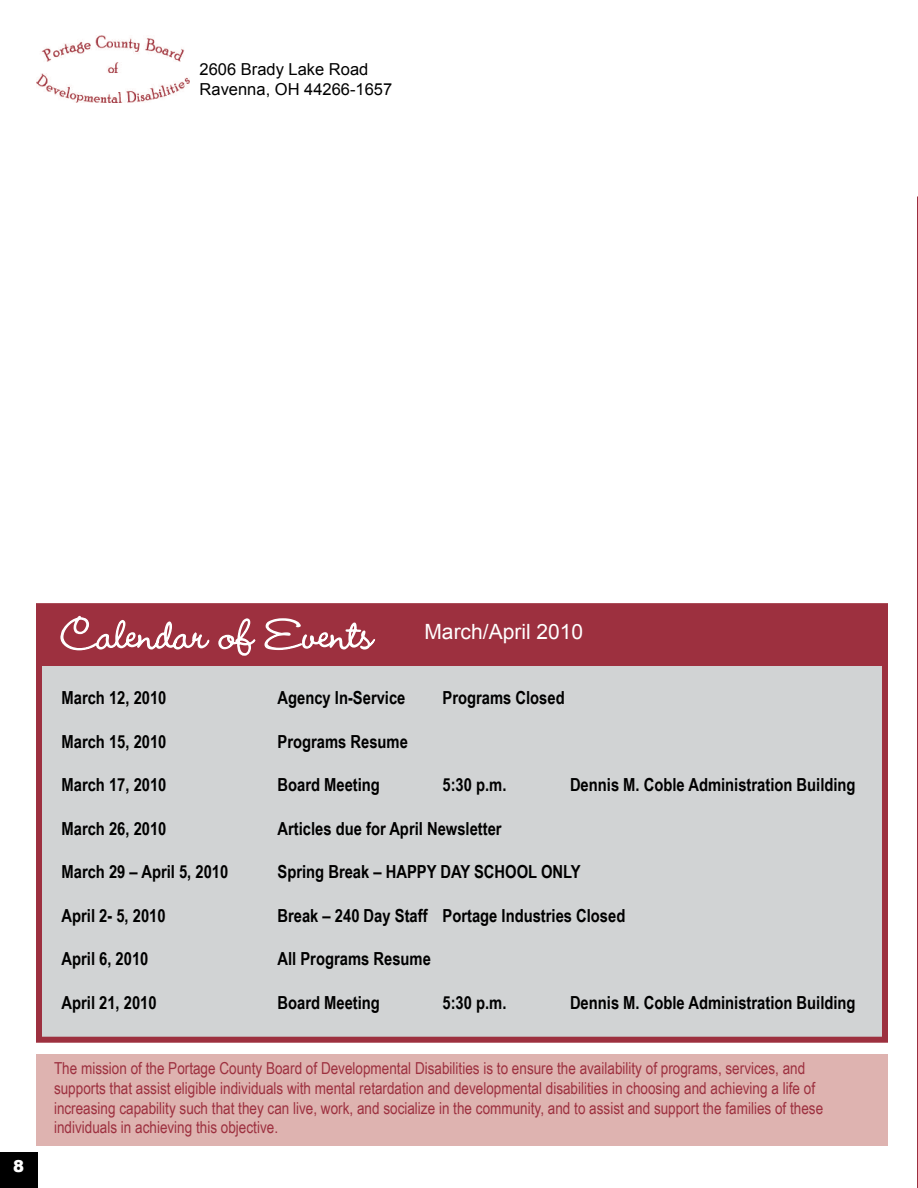
<style>
.page{position:relative;width:918px;height:1188px;background:#fff}
.page>*{position:absolute;margin:0;border:0;box-sizing:border-box;transform-origin:0 0}
.t1{font:21px "Arial";color:#fff}
.t2{font:700 18px "Arial Narrow";color:#000}
.t3{font:16.5px/19.8px "Arial Narrow";color:#9d303f}
.t4{font:16.5px/19.8px "Arial";color:#000}
.t5{font:900 16.5px "Arial";color:#fff}
</style>
<div class="page">
<div style="left:36px;top:603px;width:852px;height:440px;background:#d1d3d4;border:6px solid #9d303f"></div>
<div style="left:36px;top:1054px;width:851px;height:92px;background:#deb3b0"></div>
<div style="left:36px;top:606px;width:848px;height:59px;background:#9d303f"></div>
<img style="left:36px;top:36px;width:154px;height:66px">
<svg style="left:60px;top:615px;width:316px;height:41px"></svg>
<div style="left:0;top:1152px;width:37px;height:36px;background:#000"></div>
<hr style="left:917px;top:195px;width:1px;height:993px;background:#9d303f">
<div style="left:903px;top:190px;width:15px;height:6px;background:#fff"></div>
<p class="t4" style="left:200px;top:60px;width:194px">2606 Brady Lake Road<br>Ravenna, OH 44266-1657</p>
<p class="t5" style="left:13px;top:1154px;width:13px">8</p>
<p class="t1" style="left:424px;top:618px;width:160px">March/April 2010</p>
<p class="t2" style="left:62px;top:684px;width:107px">March 12, 2010</p>
<p class="t2" style="left:278px;top:684px;width:129px">Agency In-Service</p>
<p class="t2" style="left:443px;top:684px;width:124px">Programs Closed</p>
<p class="t2" style="left:62px;top:728px;width:107px">March 15, 2010</p>
<p class="t2" style="left:278px;top:728px;width:132px">Programs Resume</p>
<p class="t2" style="left:62px;top:771px;width:107px">March 17, 2010</p>
<p class="t2" style="left:278px;top:771px;width:104px">Board Meeting</p>
<p class="t2" style="left:443px;top:771px;width:65px">5:30 p.m.</p>
<p class="t2" style="left:570px;top:771px;width:287px">Dennis M. Coble Administration Building</p>
<p class="t2" style="left:62px;top:815px;width:107px">March 26, 2010</p>
<p class="t2" style="left:278px;top:815px;width:226px">Articles due for April Newsletter</p>
<p class="t2" style="left:62px;top:858px;width:168px">March 29 – April 5, 2010</p>
<p class="t2" style="left:278px;top:858px;width:305px">Spring Break – HAPPY DAY SCHOOL ONLY</p>
<p class="t2" style="left:62px;top:902px;width:106px">April 2- 5, 2010</p>
<p class="t2" style="left:278px;top:902px;width:349px">Break – 240 Day Staff Portage Industries Closed</p>
<p class="t2" style="left:62px;top:945px;width:88px">April 6, 2010</p>
<p class="t2" style="left:278px;top:945px;width:155px">All Programs Resume</p>
<p class="t2" style="left:62px;top:989px;width:97px">April 21, 2010</p>
<p class="t2" style="left:278px;top:989px;width:104px">Board Meeting</p>
<p class="t2" style="left:443px;top:989px;width:65px">5:30 p.m.</p>
<p class="t2" style="left:570px;top:989px;width:287px">Dennis M. Coble Administration Building</p>
<p class="t3" style="left:54px;top:1058px;width:771px">The mission of the Portage County Board of Developmental Disabilities is to ensure the availability of programs, services, and supports that assist eligible individuals with mental retardation and developmental disabilities in choosing and achieving a life of increasing capability such that they can live, work, and socialize in the community, and to assist and support the families of these individuals in achieving this objective.</p>
</div>
